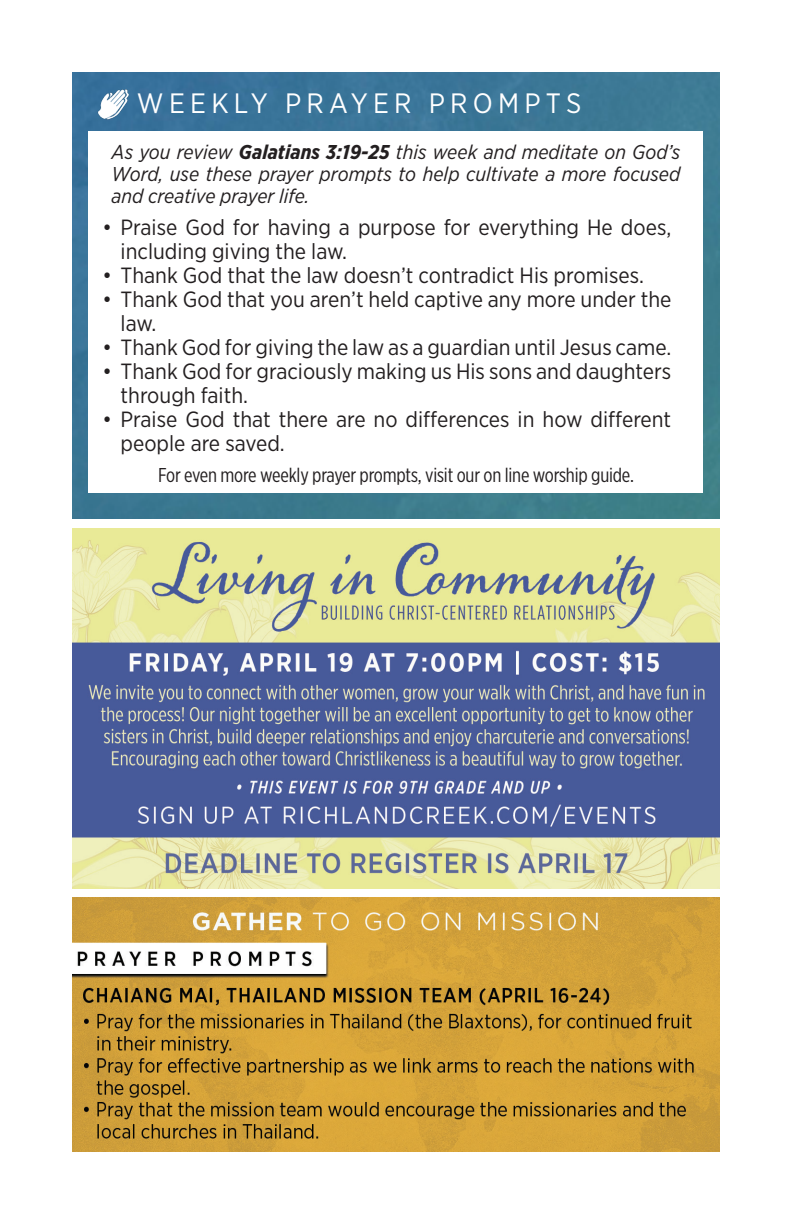
<style>
.page{position:relative;width:792px;height:1224px;background:#fff}
.page>*{position:absolute;margin:0;border:0;box-sizing:border-box;transform-origin:0 0}
.t1{font:28px "Gotham Narrow";letter-spacing:.19em;color:#fff}
.t2{font:22px/24px "Gotham Narrow";color:#231f20}
.t3{font:italic 20px/22px "Gotham Narrow";color:#231f20;text-align:justify}
.t4{font:20px "Gotham X Narrow";letter-spacing:-.01em;color:#231f20}
.s1{font-weight:700}
</style>
<div class="page">
<img style="left:72px;top:72px;width:648px;height:446px">
<img style="left:90px;top:80px;width:46px;height:46px">
<div style="left:89px;top:131px;width:614px;height:361px;background:#fff"></div>
<img style="left:72px;top:528px;width:648px;height:360px">
<img style="left:72px;top:897px;width:648px;height:255px">
<p class="t1" style="left:137px;top:86px;width:446px">WEEKLY PRAYER PROMPTS</p>
<p class="t3" style="left:112px;top:140px;width:570px">As you review <span class="s1">Galatians 3:19-25</span> this week and meditate on God’s Word, use these prayer prompts to help cultivate a more focused and creative prayer life.</p>
<p class="t2" style="left:121px;top:214px;width:552px;text-indent:-18px">• Praise God for having a purpose for everything He does, including giving the law.</p>
<p class="t2" style="left:103px;top:262px;width:543px">• Thank God that the law doesn’t contradict His promises.</p>
<p class="t2" style="left:121px;top:286px;width:552px;text-indent:-18px">• Thank God that you aren’t held captive any more under the law.</p>
<p class="t2" style="left:103px;top:334px;width:570px">• Thank God for giving the law as a guardian until Jesus came.</p>
<p class="t2" style="left:121px;top:358px;width:552px;text-indent:-18px">• Thank God for graciously making us His sons and daughters through faith.</p>
<p class="t2" style="left:121px;top:406px;width:552px;text-indent:-18px">• Praise God that there are no differences in how different people are saved.</p>
<p class="t4" style="left:158px;top:463px;width:477px">For even more weekly prayer prompts, visit our on line worship guide.</p>
</div>
